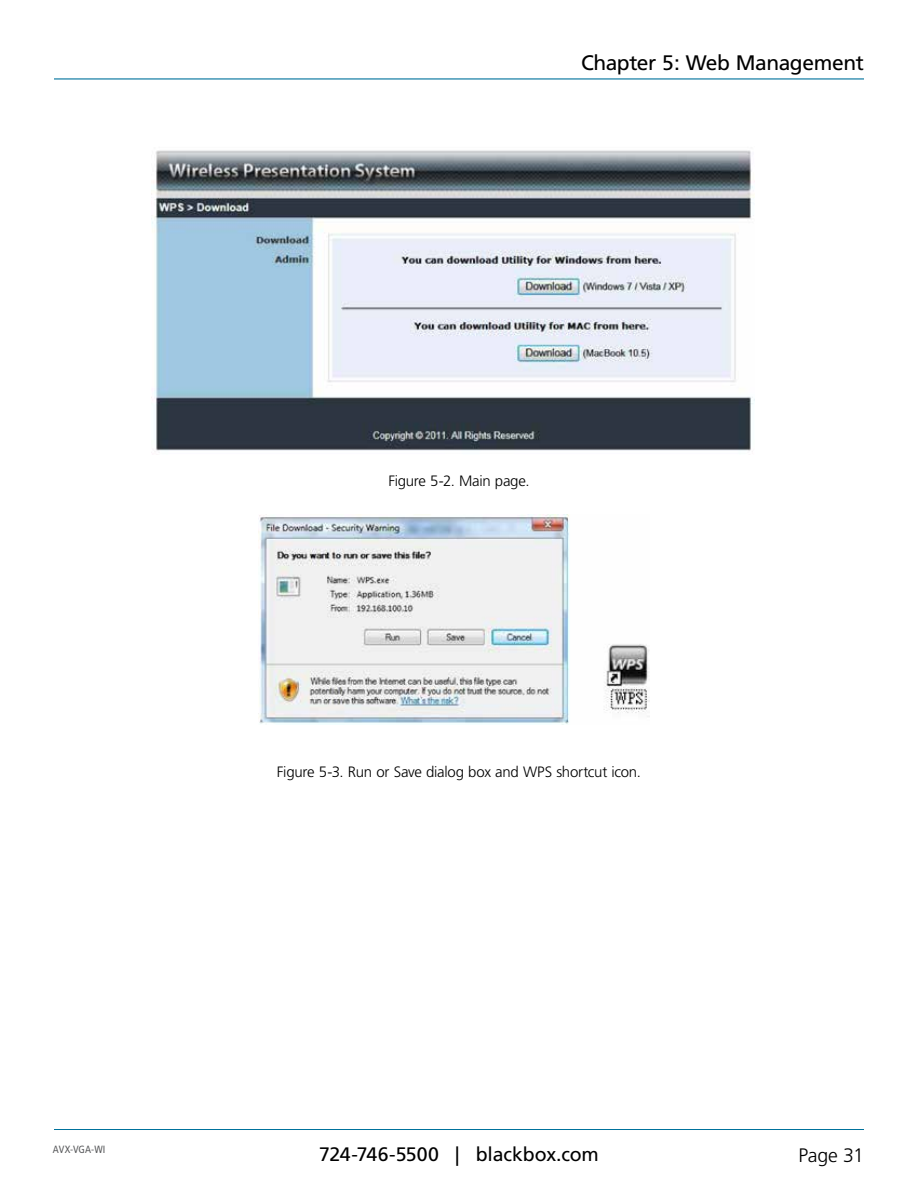
<style>
.page{position:relative;width:918px;height:1188px;background:#fff}
.page>*{position:absolute;margin:0;border:0;box-sizing:border-box;transform-origin:0 0}
.t1{font:21px "Frutiger";letter-spacing:-.02em;color:#000}
.t2{font:19.5px "Frutiger";letter-spacing:-.005em;color:#000}
.t3{font:300 19.5px "Frutiger";letter-spacing:-.015em;color:#000}
.t4{font:300 15px "Frutiger";letter-spacing:-.02em;color:#000}
.t5{font:condensed 10.5px "Frutiger";letter-spacing:.01em;color:#58595b}
</style>
<div class="page">
<hr style="left:54px;top:1129px;width:810px;height:1px;background:#00729c">
<hr style="left:54px;top:78px;width:810px;height:2px;background:#00729c">
<img style="left:151px;top:150px;width:603px;height:301px">
<img style="left:258px;top:515px;width:392px;height:209px">
<p class="t5" style="left:53px;top:1143px;width:54px">AVX-VGA-WI</p>
<h1 class="t1" style="left:581px;top:50px;width:284px">Chapter 5: Web Management</h1>
<p class="t4" style="left:388px;top:473px;width:143px">Figure 5-2. Main page.</p>
<p class="t4" style="left:277px;top:763px;width:366px">Figure 5-3. Run or Save dialog box and WPS shortcut icon.</p>
<h2 class="t2" style="left:319px;top:1143px;width:281px">724-746-5500 | blackbox.com</h2>
<h2 class="t3" style="left:798px;top:1144px;width:67px">Page 31</h2>
</div>
